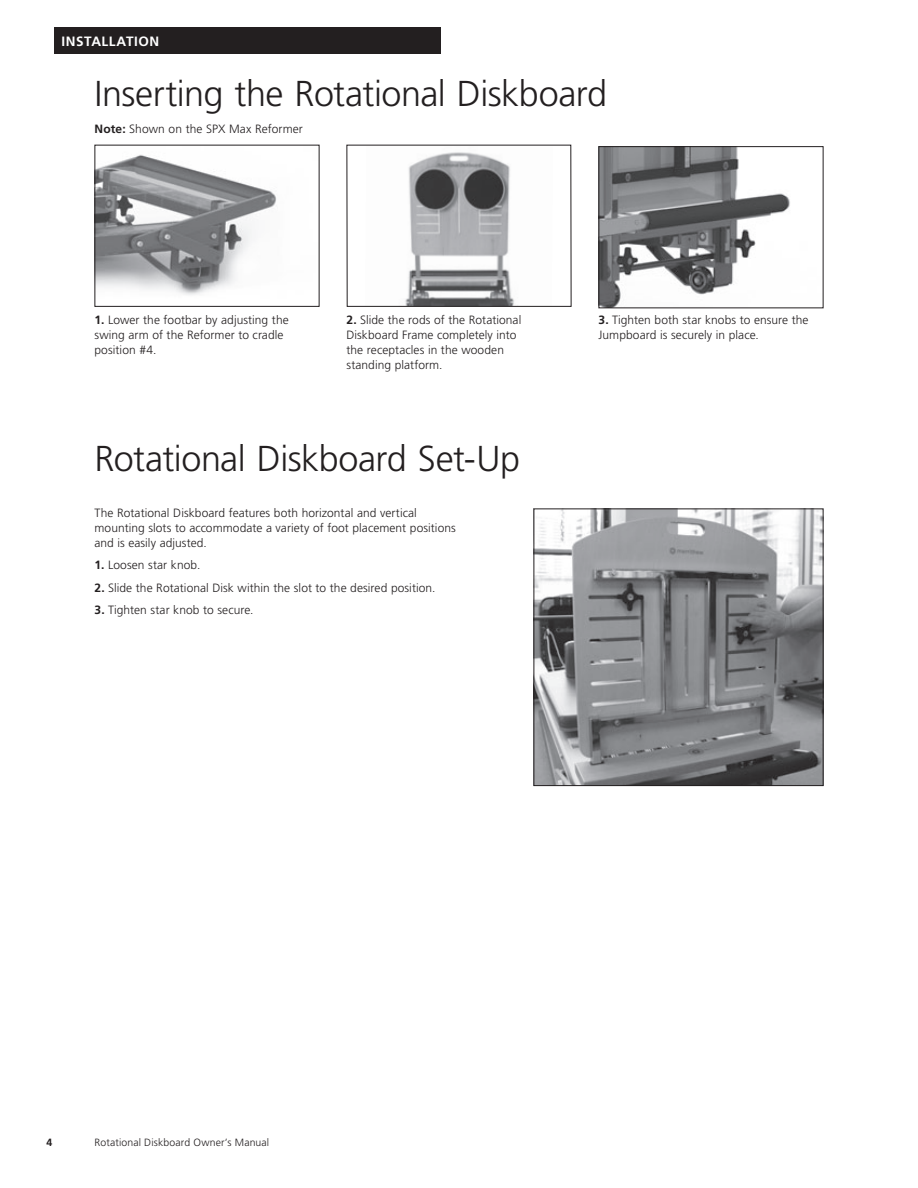
<style>
.page{position:relative;width:918px;height:1188px;background:#fff}
.page>*{position:absolute;margin:0;border:0;box-sizing:border-box;transform-origin:0 0}
.t1{font:300 36px "Frutiger LT Std";letter-spacing:-.015em;color:#231f20}
.t2{font:700 13.5px "Frutiger LT Std";letter-spacing:.04em;color:#fff}
.t3{font:300 12px/15px "Frutiger LT Std";letter-spacing:.005em;color:#231f20}
.t4{font:300 10.5px "Frutiger LT Std";letter-spacing:.01em;color:#231f20}
.t5{font:700 10.5px "Frutiger LT Std";color:#231f20}
.s1{font-weight:700}
</style>
<div class="page">
<img style="left:96px;top:155px;width:181px;height:140px">
<div style="left:94px;top:145px;width:226px;height:162px;border:1px solid #231f20"></div>
<div style="left:54px;top:27px;width:386px;height:27px;background:#231f20"></div>
<img style="left:600px;top:148px;width:190px;height:158px">
<div style="left:598px;top:146px;width:226px;height:162px;border:1px solid #231f20"></div>
<img style="left:405px;top:152px;width:110px;height:153px">
<div style="left:347px;top:145px;width:224px;height:162px;border:1px solid #231f20"></div>
<img style="left:536px;top:510px;width:286px;height:274px">
<div style="left:534px;top:508px;width:290px;height:278px;border:1px solid #231f20"></div>
<p class="t2" style="left:62px;top:33px;width:99px">INSTALLATION</p>
<h1 class="t1" style="left:94px;top:73px;width:514px">Inserting the Rotational Diskboard</h1>
<p class="t3" style="left:94px;top:121px;width:210px"><span class="s1">Note:</span> Shown on the SPX Max Reformer</p>
<p class="t3" style="left:94px;top:313px;width:196px"><span class="s1">1.</span> Lower the footbar by adjusting the swing arm of the Reformer to cradle position #4.</p>
<p class="t3" style="left:346px;top:313px;width:176px"><span class="s1">2.</span> Slide the rods of the Rotational<br>Diskboard Frame completely into the receptacles in the wooden standing platform.</p>
<h1 class="t1" style="left:94px;top:438px;width:427px">Rotational Diskboard Set-Up</h1>
<p class="t3" style="left:94px;top:505px;width:363px">The Rotational Diskboard features both horizontal and vertical mounting slots to accommodate a variety of foot placement positions and is easily adjusted.</p>
<p class="t3" style="left:94px;top:558px;width:107px"><span class="s1">1.</span> Loosen star knob.</p>
<p class="t3" style="left:94px;top:580px;width:343px"><span class="s1">2.</span> Slide the Rotational Disk within the slot to the desired position.</p>
<p class="t3" style="left:94px;top:603px;width:161px"><span class="s1">3.</span> Tighten star knob to secure.</p>
<p class="t3" style="left:598px;top:313px;width:212px"><span class="s1">3.</span> Tighten both star knobs to ensure the<br>Jumpboard is securely in place.</p>
<p class="t5" style="left:47px;top:1137px;width:7px">4</p>
<p class="t4" style="left:94px;top:1137px;width:176px">Rotational Diskboard Owner’s Manual</p>
</div>
